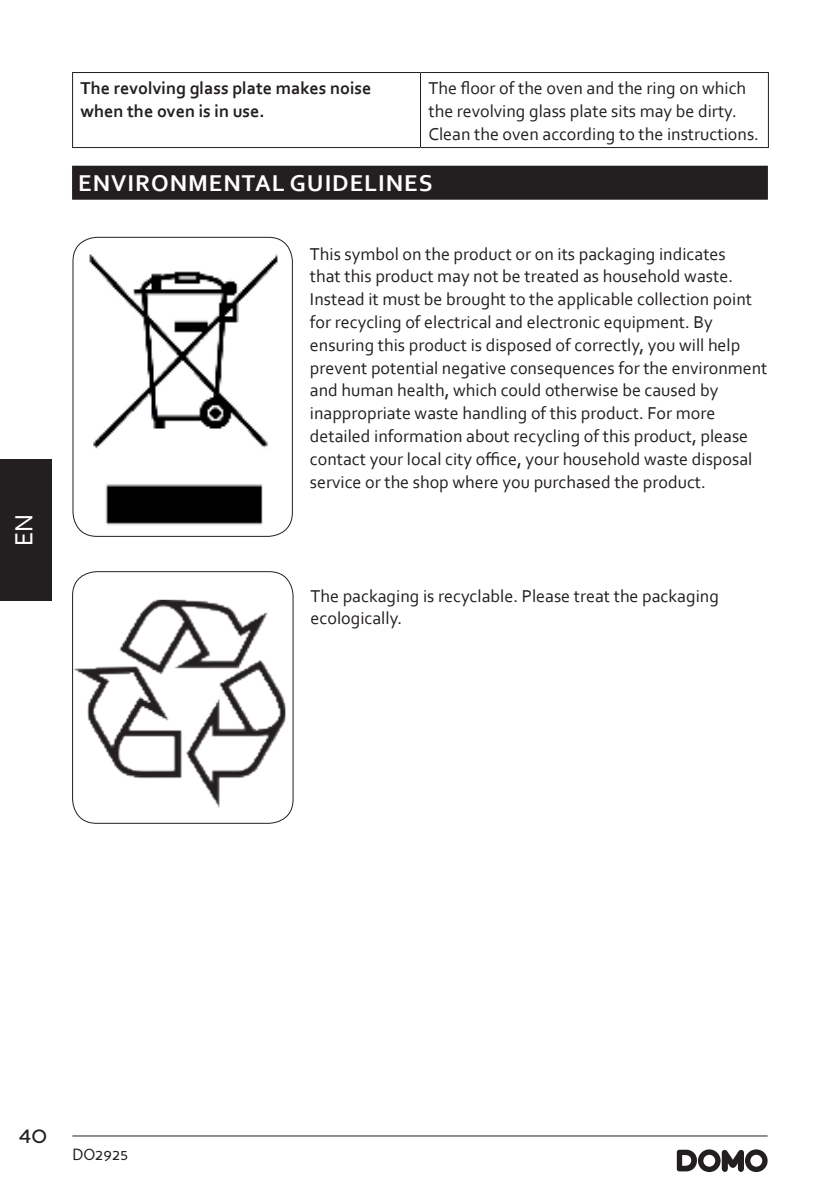
<style>
.page{position:relative;width:840px;height:1191px;background:#fff}
.page>*{position:absolute;margin:0;border:0;box-sizing:border-box;transform-origin:0 0}
.t1{font:26px "Corbel";color:#fff}
.t2{font:700 24px "Corbel";letter-spacing:.04em;color:#fff}
.t3{font:24px "Perspective Sans";color:#231f20}
.t4{font:18px/22.8px "Corbel";color:#231f20}
.t5{font:700 18px/22.8px "Corbel";color:#231f20}
.t6{font:16px "Perspective Sans";color:#231f20}
</style>
<div class="page">
<hr style="left:72px;top:1135px;width:695px;height:1px;background:#231f20">
<svg style="left:676px;top:1149px;width:91px;height:23px"></svg>
<div style="left:0;top:459px;width:51px;height:142px;background:#231f20"></div>
<div style="left:72px;top:166px;width:695px;height:34px;background:#231f20"></div>
<hr style="left:72px;top:72px;width:348px;height:1px;background:#231f20">
<hr style="left:72px;top:73px;width:1px;height:74px;background:#231f20">
<hr style="left:420px;top:72px;width:348px;height:1px;background:#231f20">
<hr style="left:420px;top:73px;width:1px;height:74px;background:#231f20">
<hr style="left:767px;top:73px;width:1px;height:74px;background:#231f20">
<hr style="left:72px;top:147px;width:348px;height:1px;background:#231f20">
<hr style="left:420px;top:147px;width:348px;height:1px;background:#231f20">
<img style="left:89px;top:254px;width:189px;height:271px">
<div style="left:72px;top:237px;width:221px;height:300px;border:1px solid #231f20;border-radius:24px"></div>
<img style="left:72px;top:600px;width:213px;height:207px">
<div style="left:72px;top:571px;width:221px;height:253px;border:1px solid #231f20;border-radius:24px"></div>
<h1 class="t1" style="left:12px;top:546px;width:34px;rotate:-90deg">EN</h1>
<p class="t5" style="left:80px;top:77px;width:292px">The revolving glass plate makes noise when the oven is in use.</p>
<p class="t4" style="left:428px;top:76px;width:332px">The floor of the oven and the ring on which the revolving glass plate sits may be dirty.<br>Clean the oven according to the instructions.</p>
<h2 class="t2" style="left:78px;top:172px;width:356px">ENVIRONMENTAL GUIDELINES</h2>
<p class="t4" style="left:310px;top:243px;width:459px">This symbol on the product or on its packaging indicates<br>that this product may not be treated as household waste.<br>Instead it must be brought to the applicable collection point for recycling of electrical and electronic equipment. By ensuring this product is disposed of correctly, you will help prevent potential negative consequences for the environment and human health, which could otherwise be caused by inappropriate waste handling of this product. For more detailed information about recycling of this product, please contact your local city office, your household waste disposal service or the shop where you purchased the product.</p>
<p class="t4" style="left:310px;top:585px;width:409px">The packaging is recyclable. Please treat the packaging ecologically.</p>
<h2 class="t3" style="left:19px;top:1124px;width:30px">40</h2>
<p class="t6" style="left:72px;top:1148px;width:58px">DO2925</p>
</div>
